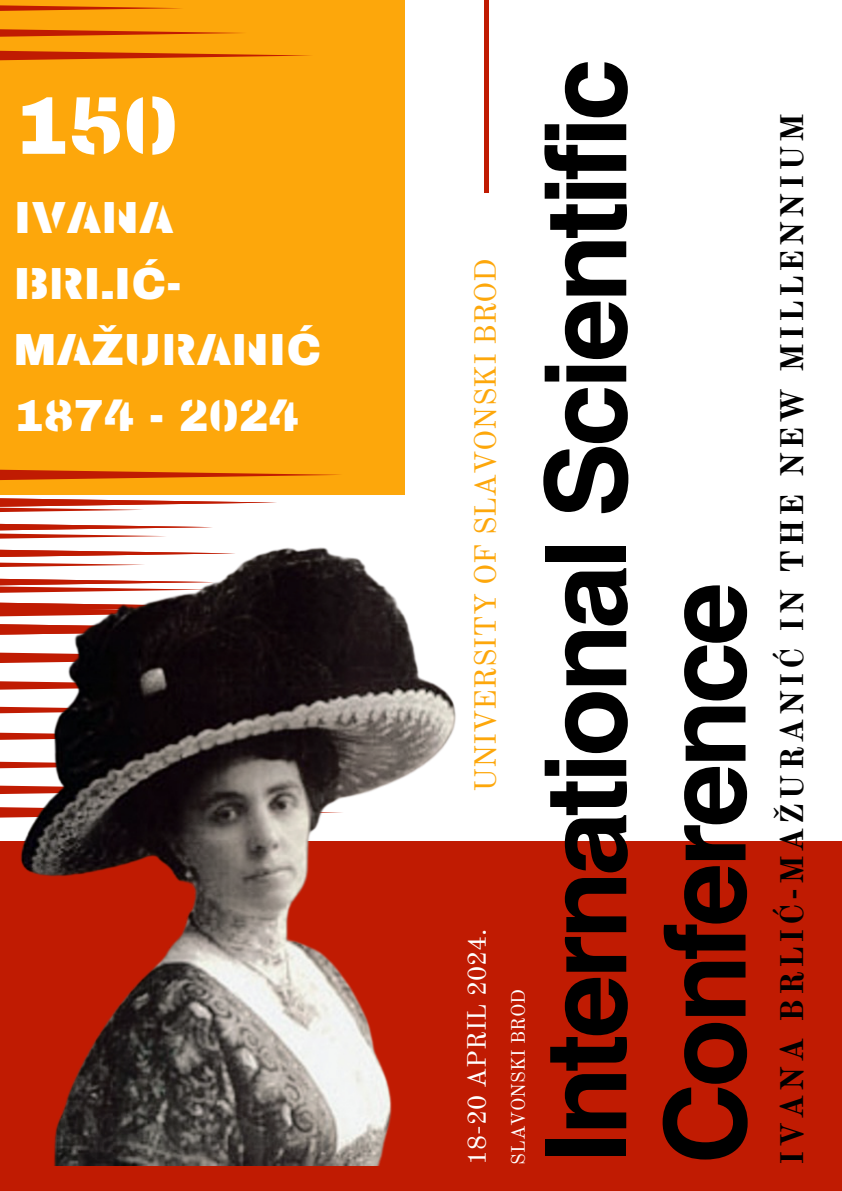
<style>
.page{position:relative;width:842px;height:1191px;background:#fff}
.page>*{position:absolute;margin:0;border:0;box-sizing:border-box;transform-origin:0 0}
.t1{font:700 112.5px/119.2px "Helvetica World";letter-spacing:-.045em;color:#000}
.t2{font:82px "Archicoco";color:#fff}
.t3{font:45px/66px "Archicoco";color:#fff}
.t4{font:700 32px "Old Standard";letter-spacing:.12em;color:#000}
.t5{font:30px "Old Standard";color:#fda70b}
.t6{font:26px "Old Standard";color:#fff}
.t7{font:19px "Old Standard";color:#fff}
</style>
<div class="page">
<div style="left:0;top:0;width:404px;height:494px;background:#fda70b"></div>
<div style="left:0;top:840px;width:842px;height:350px;background:#c01b02"></div>
<svg style="left:0;top:624px;width:10px;height:10px"></svg>
<svg style="left:0;top:470px;width:340px;height:10px"></svg>
<svg style="left:0;top:602px;width:10px;height:15px"></svg>
<svg style="left:0;top:498px;width:276px;height:14px"></svg>
<svg style="left:0;top:578px;width:10px;height:15px"></svg>
<svg style="left:0;top:523px;width:212px;height:44px"></svg>
<svg style="left:0;top:732px;width:10px;height:8px"></svg>
<svg style="left:0;top:807px;width:10px;height:10px"></svg>
<svg style="left:0;top:652px;width:10px;height:11px"></svg>
<svg style="left:0;top:785px;width:10px;height:9px"></svg>
<svg style="left:0;top:681px;width:10px;height:9px"></svg>
<svg style="left:0;top:761px;width:10px;height:8px"></svg>
<svg style="left:0;top:706px;width:10px;height:8px"></svg>
<img style="left:10px;top:528px;width:476px;height:637px">
<svg style="left:0;top:50px;width:311px;height:11px"></svg>
<svg style="left:0;top:29px;width:242px;height:8px"></svg>
<svg style="left:0;top:5px;width:181px;height:6px"></svg>
<svg style="left:484px;top:0;width:5px;height:192px"></svg>
<h4 class="t2" style="left:14px;top:63px;width:166px">150</h4>
<h4 class="t3" style="left:14px;top:182px;width:309px">IVANA<br>BRLIĆ-<br>MAŽURANIĆ<br>1874 - 2024</h4>
<h2 class="t5" style="left:467px;top:791px;width:535px;rotate:-90deg">UNIVERSITY OF SLAVONSKI BROD</h2>
<h1 class="t6" style="left:461px;top:1164px;width:237px;rotate:-90deg">18-20 APRIL 2024.</h1>
<p class="t7" style="left:507px;top:1164px;width:177px;rotate:-90deg">SLAVONSKI BROD</p>
<p class="t1" style="left:515px;top:1164px;width:1107px;rotate:-90deg">International Scientific<br>Conference</p>
<h3 class="t4" style="left:773px;top:1164px;width:1052px;rotate:-90deg">IVANA BRLIĆ-MAŽURANIĆ IN THE NEW MILLENNIUM</h3>
</div>
